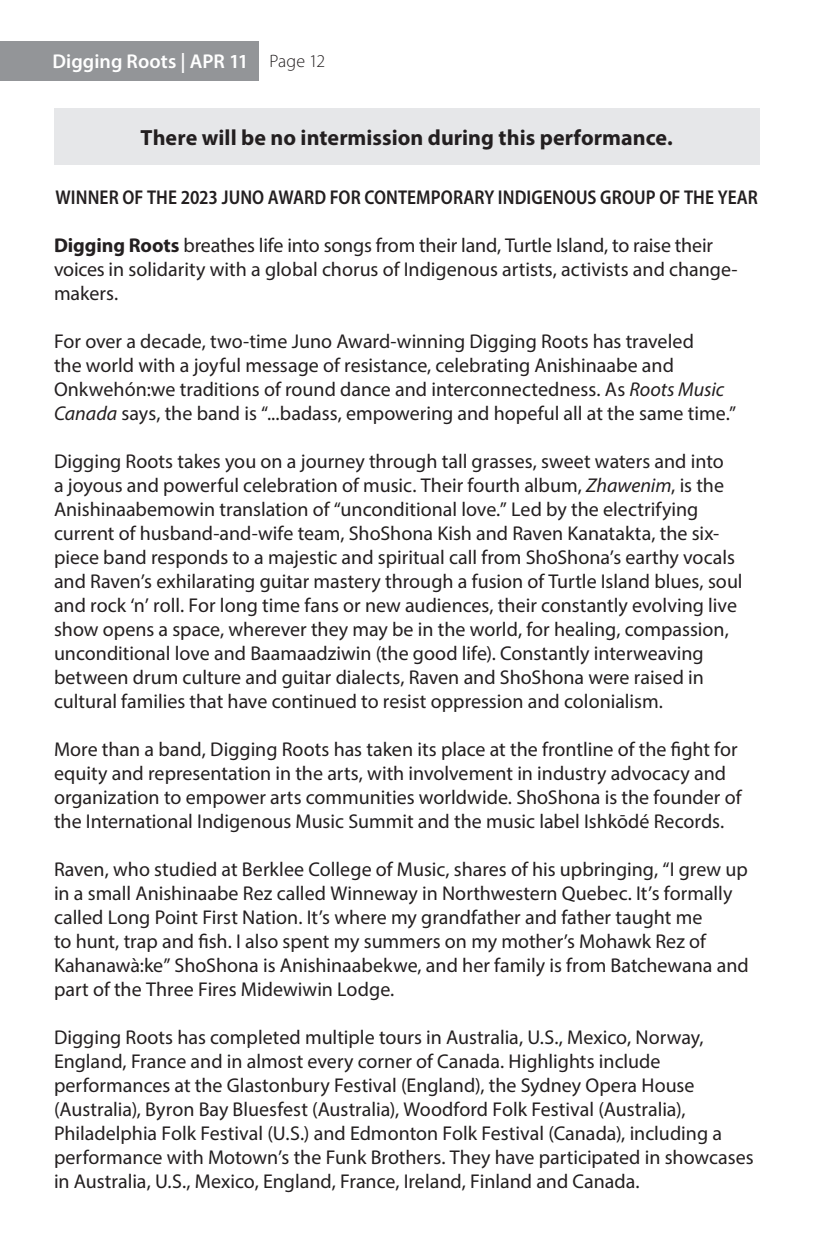
<style>
.page{position:relative;width:828px;height:1260px;background:#fff}
.page>*{position:absolute;margin:0;border:0;box-sizing:border-box;transform-origin:0 0}
.Body-insert{font:700 22px "Myriad Pro";color:#231f20}
.t1{font:20px/24px "Myriad Pro";color:#231f20}
.t2{font:600 semi-condensed 20px "Myriad Pro";letter-spacing:.005em;color:#231f20;scale:.95 1}
.t3{font:600 20px "Myriad Pro";color:#fff}
.t4{font:300 18px "Myriad Pro";color:#231f20}
.s1{font-weight:700}
.s2{font-style:italic}
</style>
<div class="page">
<div style="left:54px;top:108px;width:706px;height:57px;background:#e6e7e9"></div>
<div style="left:0;top:41px;width:258px;height:39px;background:#939598"></div>
<p class="t3" style="left:53px;top:49px;width:198px">Digging Roots | APR 11</p>
<p class="t4" style="left:269px;top:50px;width:57px">Page 12</p>
<p class="Body-insert" style="left:141px;top:123px;width:534px">There will be no intermission during this performance.</p>
<p class="t2" style="left:56px;top:185px;width:741px">WINNER OF THE 2023 JUNO AWARD FOR CONTEMPORARY INDIGENOUS GROUP OF THE YEAR</p>
<p class="t1" style="left:54px;top:233px;width:685px"><span class="s1">Digging Roots</span> breathes life into songs from their land, Turtle Island, to raise their voices in solidarity with a global chorus of Indigenous artists, activists and change&shy;makers.</p>
<p class="t1" style="left:54px;top:329px;width:684px">For over a decade, two-time Juno Award-winning Digging Roots has traveled<br>the world with a joyful message of resistance, celebrating Anishinaabe and Onkwehón:we traditions of round dance and interconnectedness. As <span class="s2">Roots Music Canada</span> says, the band is “...badass, empowering and hopeful all at the same time.”</p>
<p class="t1" style="left:54px;top:449px;width:690px">Digging Roots takes you on a journey through tall grasses, sweet waters and into<br>a joyous and powerful celebration of music. Their fourth album, <span class="s2">Zhawenim</span>, is the Anishinaabemowin translation of “unconditional love.” Led by the electrifying current of husband-and-wife team, ShoShona Kish and Raven Kanatakta, the six&shy;piece band responds to a majestic and spiritual call from ShoShona’s earthy vocals and Raven’s exhilarating guitar mastery through a fusion of Turtle Island blues, soul and rock ‘n’ roll. For long time fans or new audiences, their constantly evolving live show opens a space, wherever they may be in the world, for healing, compassion, unconditional love and Baamaadziwin (the good life). Constantly interweaving between drum culture and guitar dialects, Raven and ShoShona were raised in cultural families that have continued to resist oppression and colonialism.</p>
<p class="t1" style="left:54px;top:737px;width:689px">More than a band, Digging Roots has taken its place at the frontline of the fight for equity and representation in the arts, with involvement in industry advocacy and organization to empower arts communities worldwide. ShoShona is the founder of the International Indigenous Music Summit and the music label Ishkōdé Records.</p>
<p class="t1" style="left:54px;top:857px;width:696px">Raven, who studied at Berklee College of Music, shares of his upbringing, “I grew up in a small Anishinaabe Rez called Winneway in Northwestern Quebec. It’s formally called Long Point First Nation. It’s where my grandfather and father taught me<br>to hunt, trap and fish. I also spent my summers on my mother’s Mohawk Rez of Kahanawà:ke” ShoShona is Anishinaabekwe, and her family is from Batchewana and part of the Three Fires Midewiwin Lodge.</p>
<p class="t1" style="left:54px;top:1025px;width:701px">Digging Roots has completed multiple tours in Australia, U.S., Mexico, Norway, England, France and in almost every corner of Canada. Highlights include performances at the Glastonbury Festival (England), the Sydney Opera House (Australia), Byron Bay Bluesfest (Australia), Woodford Folk Festival (Australia), Philadelphia Folk Festival (U.S.) and Edmonton Folk Festival (Canada), including a performance with Motown’s the Funk Brothers. They have participated in showcases in Australia, U.S., Mexico, England, France, Ireland, Finland and Canada.</p>
</div>
